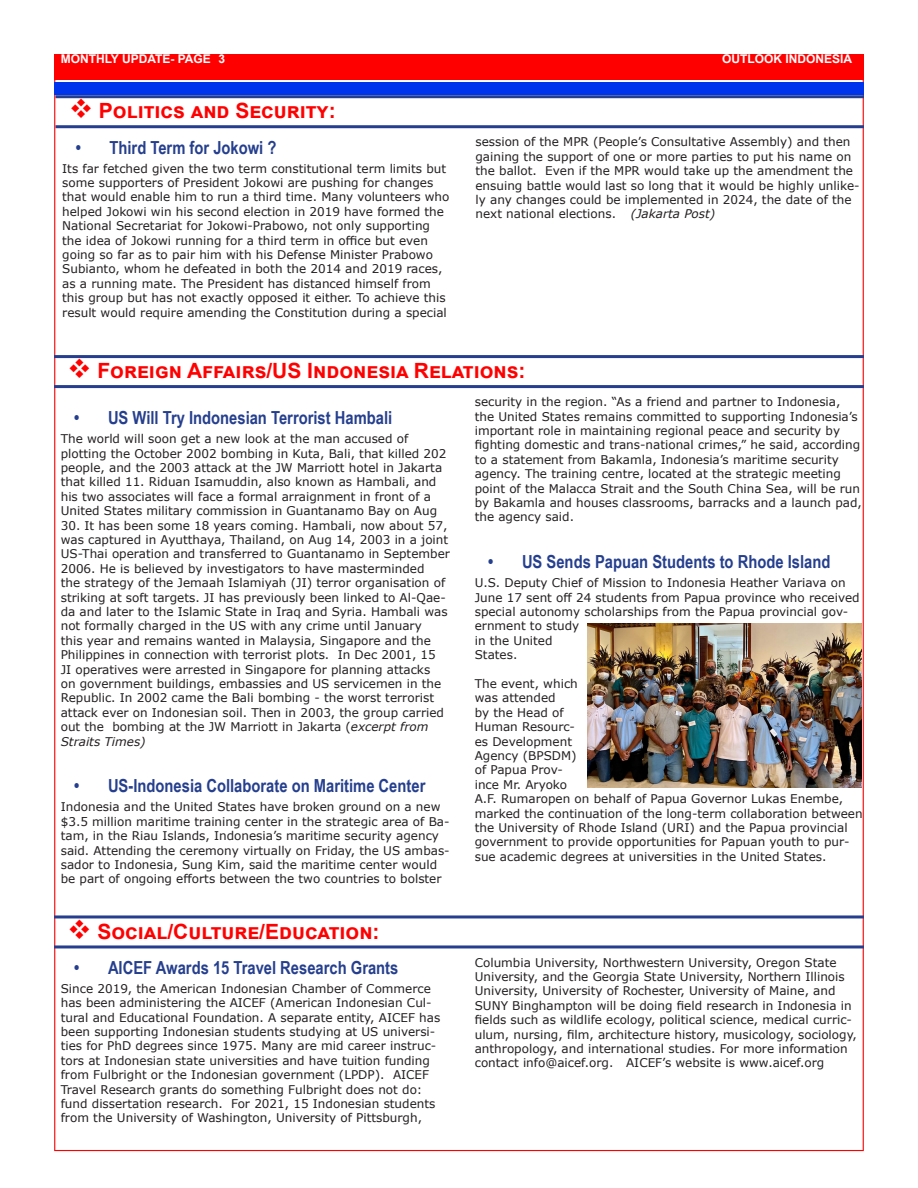
<style>
.page{position:relative;width:918px;height:1188px;background:#fff}
.page>*{position:absolute;margin:0;border:0;box-sizing:border-box;transform-origin:0 0}
.SubHead{font:700 21px "Arial";color:#f00}
.t1{font:700 18px "Arial Narrow";color:#253f8e}
.t2{font:12px/14.4px "Verdana";color:#231f20}
.t3{font:700 12px "Arial";color:#fff}
.s1{font-style:italic}
</style>
<div class="page">
<div style="left:54px;top:54px;width:810px;height:26px;background:#f00"></div>
<div style="left:54px;top:82px;width:810px;height:13px;background:#0034ec"></div>
<hr style="left:54px;top:355px;width:810px;height:3px;background:#253f8e">
<hr style="left:54px;top:385px;width:810px;height:3px;background:#253f8e">
<hr style="left:54px;top:915px;width:810px;height:3px;background:#253f8e">
<hr style="left:54px;top:945px;width:810px;height:3px;background:#253f8e">
<hr style="left:56px;top:95px;width:808px;height:3px;background:#253f8e">
<hr style="left:56px;top:125px;width:808px;height:3px;background:#253f8e">
<img style="left:588px;top:623px;width:273px;height:164px">
<p class="t3" style="left:61px;top:50px;width:152px">MONTHLY UPDATE- PAGE</p>
<p class="t3" style="left:722px;top:50px;width:132px">OUTLOOK INDONESIA</p>
<p class="t3" style="left:219px;top:51px;width:8px">3</p>
<p class="SubHead" style="left:69px;top:96px;width:268px">❖ Politics and Security:</p>
<p class="t1" style="left:76px;top:134px;width:202px">• Third Term for Jokowi ?</p>
<p class="t2" style="left:62px;top:161px;width:389px">Its far fetched given the two term constitutional term limits but some supporters of President Jokowi are pushing for changes that would enable him to run a third time. Many volunteers who helped Jokowi win his second election in 2019 have formed the National Secretariat for Jokowi-Prabowo, not only supporting the idea of Jokowi running for a third term in office but even going so far as to pair him with his Defense Minister Prabowo Subianto, whom he defeated in both the 2014 and 2019 races, as a running mate. The President has distanced himself from this group but has not exactly opposed it either. To achieve this result would require amending the Constitution during a special</p>
<p class="t2" style="left:476px;top:135px;width:386px">session of the MPR (People’s Consultative Assembly) and then gaining the support of one or more parties to put his name on the ballot. Even if the MPR would take up the amendment the ensuing battle would last so long that it would be highly unlike&shy;ly any changes could be implemented in 2024, the date of the next national elections. <span class="s1">(Jakarta Post)</span></p>
<p class="SubHead" style="left:68px;top:356px;width:460px">❖ Foreign Affairs/US Indonesia Relations:</p>
<p class="t1" style="left:74px;top:404px;width:320px">• US Will Try Indonesian Terrorist Hambali</p>
<p class="t2" style="left:61px;top:432px;width:387px">The world will soon get a new look at the man accused of plotting the October 2002 bombing in Kuta, Bali, that killed 202 people, and the 2003 attack at the JW Marriott hotel in Jakarta that killed 11. Riduan Isamuddin, also known as Hambali, and his two associates will face a formal arraignment in front of a United States military commission in Guantanamo Bay on Aug</p>
<p class="t2" style="left:61px;top:518px;width:391px">30. It has been some 18 years coming. Hambali, now about 57, was captured in Ayutthaya, Thailand, on Aug 14, 2003 in a joint US-Thai operation and transferred to Guantanamo in September 2006. He is believed by investigators to have masterminded<br>the strategy of the Jemaah Islamiyah (JI) terror organisation of striking at soft targets. JI has previously been linked to Al-Qae&shy;da and later to the Islamic State in Iraq and Syria. Hambali was not formally charged in the US with any crime until January<br>this year and remains wanted in Malaysia, Singapore and the Philippines in connection with terrorist plots. In Dec 2001, 15<br>JI operatives were arrested in Singapore for planning attacks<br>on government buildings, embassies and US servicemen in the Republic. In 2002 came the Bali bombing - the worst terrorist attack ever on Indonesian soil. Then in 2003, the group carried out the bombing at the JW Marriott in Jakarta (<span class="s1">excerpt from Straits Times)</span></p>
<p class="t1" style="left:74px;top:772px;width:353px">• US-Indonesia Collaborate on Maritime Center</p>
<p class="t2" style="left:61px;top:800px;width:390px">Indonesia and the United States have broken ground on a new $3.5 million maritime training center in the strategic area of Ba&shy;tam, in the Riau Islands, Indonesia’s maritime security agency said. Attending the ceremony virtually on Friday, the US ambas&shy;sador to Indonesia, Sung Kim, said the maritime center would be part of ongoing efforts between the two countries to bolster</p>
<p class="t2" style="left:475px;top:395px;width:389px">security in the region. “As a friend and partner to Indonesia, the United States remains committed to supporting Indonesia’s important role in maintaining regional peace and security by fighting domestic and trans-national crimes,” he said, according to a statement from Bakamla, Indonesia’s maritime security agency. The training centre, located at the strategic meeting point of the Malacca Strait and the South China Sea, will be run by Bakamla and houses classrooms, barracks and a launch pad, the agency said.</p>
<p class="t1" style="left:488px;top:548px;width:344px">• US Sends Papuan Students to Rhode Island</p>
<p class="t2" style="left:475px;top:576px;width:386px">U.S. Deputy Chief of Mission to Indonesia Heather Variava on June 17 sent off 24 students from Papua province who received special autonomy scholarships from the Papua provincial gov&shy;ernment to study<br>in the United<br>States.</p>
<p class="t2" style="left:475px;top:676px;width:389px">The event, which<br>was attended<br>by the Head of<br>Human Resourc-<br>es Development<br>Agency (BPSDM)<br>of Papua Prov-<br>ince Mr. Aryoko<br>A.F. Rumaropen on behalf of Papua Governor Lukas Enembe, marked the continuation of the long-term collaboration between the University of Rhode Island (URI) and the Papua provincial government to provide opportunities for Papuan youth to pur&shy;sue academic degrees at universities in the United States.</p>
<p class="SubHead" style="left:68px;top:917px;width:314px">❖ Social/Culture/Education:</p>
<p class="t1" style="left:74px;top:954px;width:326px">• AICEF Awards 15 Travel Research Grants</p>
<p class="t2" style="left:61px;top:981px;width:381px">Since 2019, the American Indonesian Chamber of Commerce has been administering the AICEF (American Indonesian Cul&shy;tural and Educational Foundation. A separate entity, AICEF has been supporting Indonesian students studying at US universi&shy;ties for PhD degrees since 1975. Many are mid career instruc&shy;tors at Indonesian state universities and have tuition funding from Fulbright or the Indonesian government (LPDP). AICEF Travel Research grants do something Fulbright does not do: fund dissertation research. For 2021, 15 Indonesian students from the University of Washington, University of Pittsburgh,</p>
<p class="t2" style="left:475px;top:955px;width:384px">Columbia University, Northwestern University, Oregon State University, and the Georgia State University, Northern Illinois University, University of Rochester, University of Maine, and SUNY Binghampton will be doing field research in Indonesia in fields such as wildlife ecology, political science, medical curric&shy;ulum, nursing, film, architecture history, musicology, sociology, anthropology, and international studies. For more information contact info@aicef.org. AICEF’s website is www.aicef.org</p>
</div>
